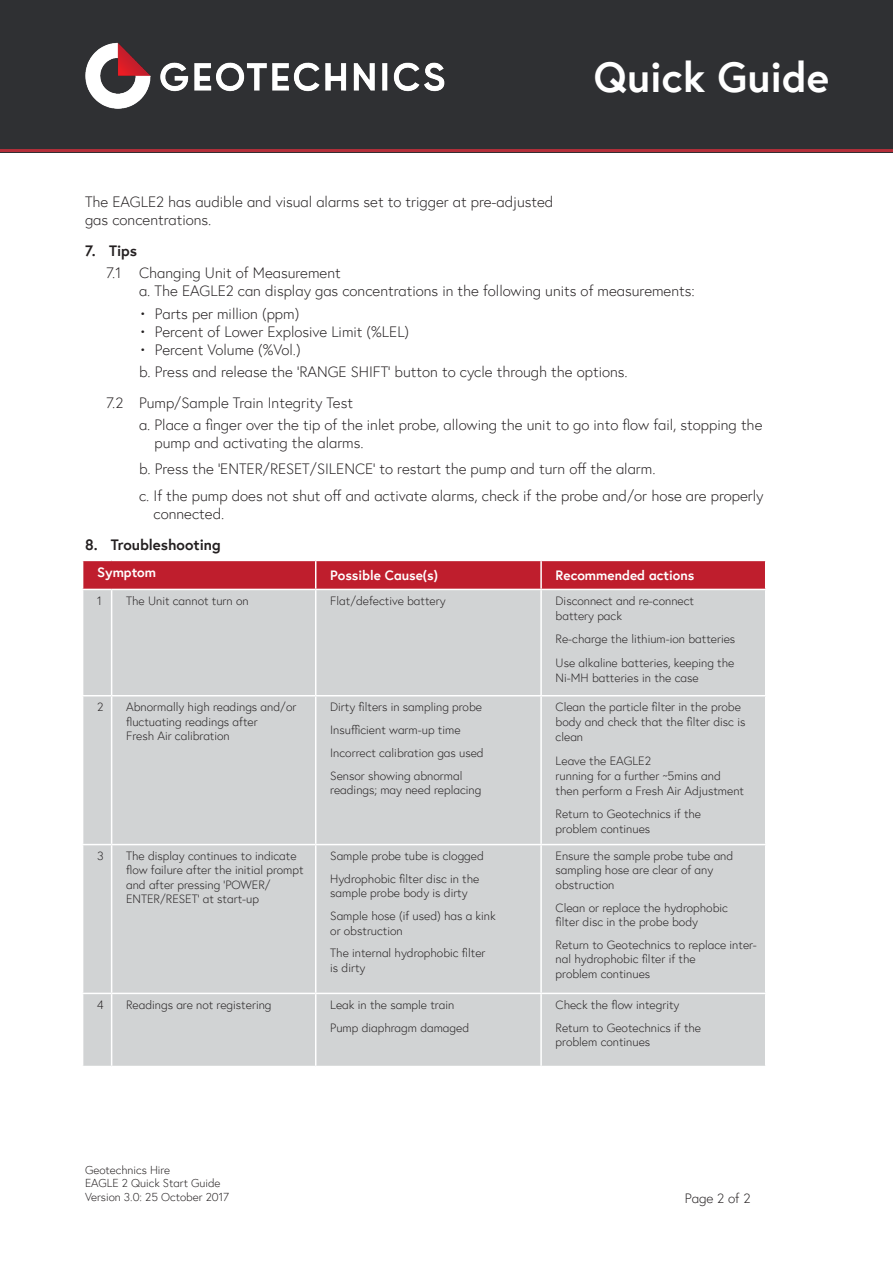
<style>
.page{position:relative;width:893px;height:1263px;background:#fff}
.page>*{position:absolute;margin:0;border:0;box-sizing:border-box;transform-origin:0 0}
.t1{font:700 42px "Europa";color:#fff}
.t2{font:300 15px/18px "Europa";color:#231f20}
.t3{font:700 15px "Europa";color:#231f20}
.t4{font:700 13.5px "Europa";color:#fff}
.t5{font:300 13.5px "Europa";color:#231f20}
.t6{font:300 12px/14.4px "Europa";color:#231f20}
.t7{font:300 11.55px/13.8px "Europa";color:#231f20}
</style>
<div class="page">
<div style="left:0;top:0;width:893px;height:152px;background:#2f3033"></div>
<div style="left:83px;top:590px;width:682px;height:476px;background:#d1d3d4"></div>
<svg style="left:82px;top:560px;width:684px;height:29px;background:#c22a38"></svg>
<hr style="left:111px;top:590px;width:1px;height:105px;background:#fff">
<hr style="left:315px;top:590px;width:1px;height:105px;background:#fff">
<hr style="left:540px;top:590px;width:2px;height:105px;background:#fff">
<hr style="left:82px;top:695px;width:30px;height:1px;background:#fff">
<hr style="left:112px;top:695px;width:204px;height:1px;background:#fff">
<hr style="left:111px;top:696px;width:1px;height:148px;background:#fff">
<hr style="left:316px;top:695px;width:225px;height:1px;background:#fff">
<hr style="left:315px;top:696px;width:1px;height:148px;background:#fff">
<hr style="left:541px;top:695px;width:225px;height:1px;background:#fff">
<hr style="left:540px;top:696px;width:2px;height:148px;background:#fff">
<hr style="left:82px;top:844px;width:30px;height:1px;background:#fff">
<hr style="left:112px;top:844px;width:204px;height:1px;background:#fff">
<hr style="left:111px;top:845px;width:1px;height:148px;background:#fff">
<hr style="left:316px;top:844px;width:225px;height:1px;background:#fff">
<hr style="left:315px;top:845px;width:1px;height:148px;background:#fff">
<hr style="left:541px;top:844px;width:225px;height:1px;background:#fff">
<hr style="left:540px;top:845px;width:2px;height:148px;background:#fff">
<hr style="left:82px;top:993px;width:30px;height:1px;background:#fff">
<hr style="left:112px;top:993px;width:204px;height:1px;background:#fff">
<hr style="left:111px;top:994px;width:1px;height:72px;background:#fff">
<hr style="left:316px;top:993px;width:225px;height:1px;background:#fff">
<hr style="left:315px;top:994px;width:1px;height:72px;background:#fff">
<hr style="left:541px;top:993px;width:225px;height:1px;background:#fff">
<hr style="left:540px;top:994px;width:2px;height:72px;background:#fff">
<img style="left:85px;top:42px;width:360px;height:67px">
<hr style="left:0;top:149px;width:893px;height:3px;background:#b42e3a">
<p class="t1" style="left:594px;top:49px;width:237px">Quick Guide</p>
<p class="t2" style="left:85px;top:193px;width:470px">The EAGLE2 has audible and visual alarms set to trigger at pre-adjusted gas concentrations.</p>
<p class="t3" style="left:85px;top:241px;width:54px">7. Tips</p>
<p class="t2" style="left:139px;top:264px;width:557px;text-indent:-33px">7.1 Changing Unit of Measurement<br>a. The EAGLE2 can display gas concentrations in the following units of measurements:</p>
<p class="t2" style="left:139px;top:304px;width:162px">• Parts per million (ppm)</p>
<p class="t2" style="left:139px;top:322px;width:272px">• Percent of Lower Explosive Limit (%LEL)</p>
<p class="t2" style="left:139px;top:340px;width:163px">• Percent Volume (%Vol.)</p>
<p class="t2" style="left:139px;top:362px;width:490px">b. Press and release the ‘RANGE SHIFT’ button to cycle through the options.</p>
<p class="t2" style="left:106px;top:393px;width:249px">7.2 Pump/Sample Train Integrity Test</p>
<p class="t2" style="left:155px;top:415px;width:609px;text-indent:-16px">a. Place a finger over the tip of the inlet probe, allowing the unit to go into flow fail, stopping the pump and activating the alarms.</p>
<p class="t2" style="left:139px;top:460px;width:518px">b. Press the ‘ENTER/RESET/SILENCE’ to restart the pump and turn off the alarm.</p>
<p class="t2" style="left:153px;top:486px;width:611px;text-indent:-14px">c. If the pump does not shut off and activate alarms, check if the probe and/or hose are properly connected.</p>
<p class="t3" style="left:85px;top:534px;width:137px">8. Troubleshooting</p>
<p class="t4" style="left:97px;top:563px;width:61px">Symptom</p>
<p class="t4" style="left:330px;top:566px;width:109px">Possible Cause(s)</p>
<p class="t4" style="left:556px;top:566px;width:140px">Recommended actions</p>
<p class="t6" style="left:97px;top:593px;width:6px">1</p>
<p class="t6" style="left:126px;top:593px;width:124px">The Unit cannot turn on</p>
<p class="t6" style="left:330px;top:593px;width:117px">Flat/defective battery</p>
<p class="t6" style="left:556px;top:593px;width:140px;line-height:15px">Disconnect and re-connect battery pack</p>
<p class="t6" style="left:556px;top:632px;width:181px">Re-charge the lithium-ion batteries</p>
<p class="t6" style="left:556px;top:655px;width:180px;line-height:15px">Use alkaline batteries, keeping the<br>Ni-MH batteries in the case</p>
<p class="t6" style="left:97px;top:699px;width:8px">2</p>
<p class="t6" style="left:126px;top:699px;width:172px">Abnormally high readings and/or fluctuating readings after<br>Fresh Air calibration</p>
<p class="t6" style="left:330px;top:699px;width:153px">Dirty filters in sampling probe</p>
<p class="t6" style="left:556px;top:699px;width:191px;line-height:15px">Clean the particle filter in the probe body and check that the filter disc is clean</p>
<p class="t6" style="left:556px;top:753px;width:190px;line-height:15px">Leave the EAGLE2<br>running for a further ~5mins and then perform a Fresh Air Adjustment</p>
<p class="t6" style="left:556px;top:806px;width:147px;line-height:15px">Return to Geotechnics if the problem continues</p>
<p class="t6" style="left:330px;top:722px;width:132px">Insufficient warm-up time</p>
<p class="t6" style="left:330px;top:745px;width:155px">Incorrect calibration gas used</p>
<p class="t6" style="left:330px;top:768px;width:153px">Sensor showing abnormal readings; may need replacing</p>
<p class="t6" style="left:97px;top:848px;width:8px">3</p>
<p class="t6" style="left:126px;top:848px;width:179px">The display continues to indicate flow failure after the initial prompt and after pressing ‘POWER/<br>ENTER/RESET’ at start-up</p>
<p class="t6" style="left:330px;top:848px;width:155px">Sample probe tube is clogged</p>
<p class="t6" style="left:330px;top:871px;width:151px">Hydrophobic filter disc in the sample probe body is dirty</p>
<p class="t6" style="left:330px;top:909px;width:167px">Sample hose (if used) has a kink or obstruction</p>
<p class="t6" style="left:330px;top:946px;width:157px">The internal hydrophobic filter is dirty</p>
<p class="t6" style="left:97px;top:997px;width:8px">4</p>
<p class="t6" style="left:126px;top:997px;width:147px">Readings are not registering</p>
<p class="t6" style="left:330px;top:997px;width:126px">Leak in the sample train</p>
<p class="t6" style="left:330px;top:1020px;width:140px">Pump diaphragm damaged</p>
<p class="t7" style="left:85px;top:1162px;width:146px">Geotechnics Hire<br>EAGLE 2 Quick Start Guide<br>Version 3.0: 25 October 2017</p>
<p class="t6" style="left:556px;top:848px;width:179px">Ensure the sample probe tube and sampling hose are clear of any obstruction</p>
<p class="t6" style="left:556px;top:900px;width:174px">Clean or replace the hydrophobic filter disc in the probe body</p>
<p class="t6" style="left:556px;top:937px;width:203px">Return to Geotechnics to replace inter&shy;nal hydrophobic filter if the<br>problem continues</p>
<p class="t6" style="left:556px;top:997px;width:125px">Check the flow integrity</p>
<p class="t6" style="left:556px;top:1020px;width:147px">Return to Geotechnics if the problem continues</p>
<p class="t5" style="left:685px;top:1190px;width:67px">Page 2 of 2</p>
</div>
